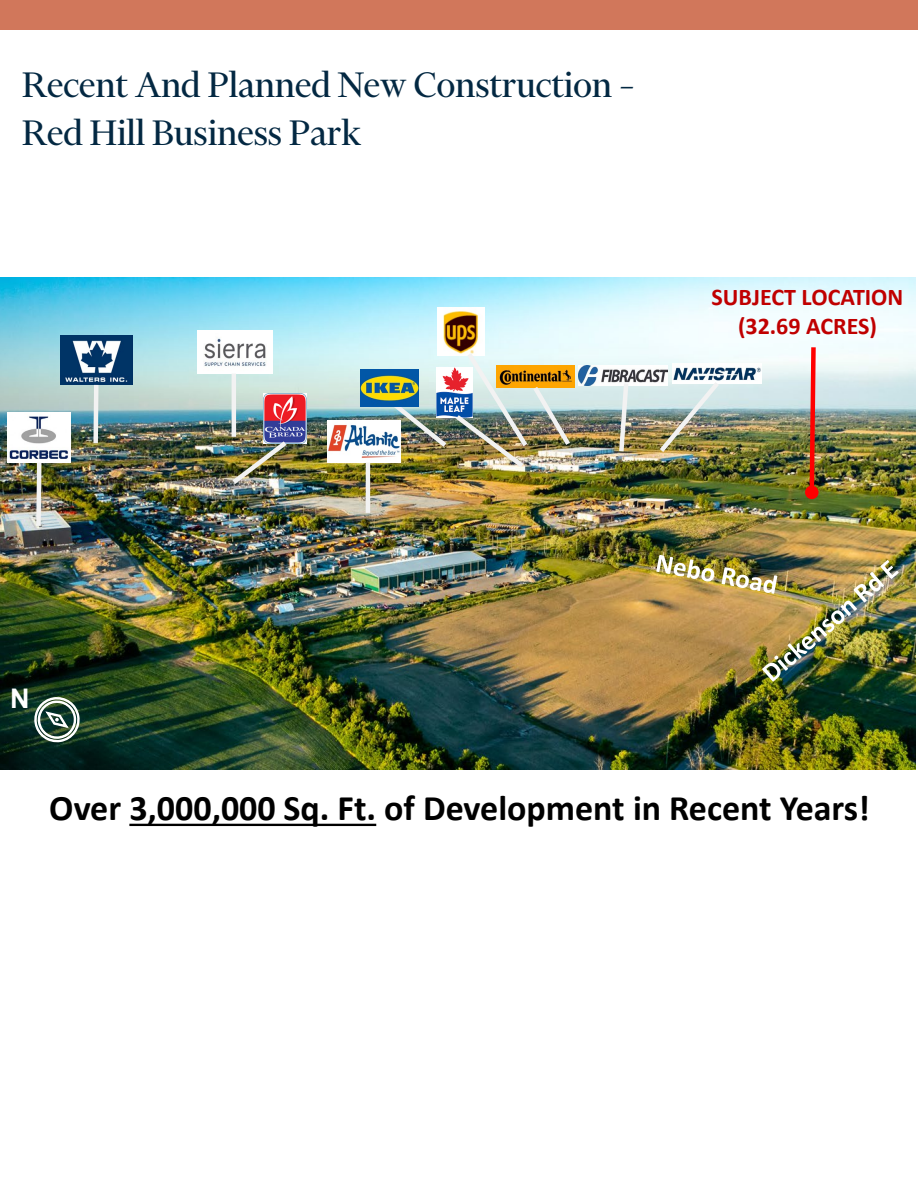
<style>
.page{position:relative;width:918px;height:1188px;background:#fff}
.page>*{position:absolute;margin:0;border:0;box-sizing:border-box;transform-origin:0 0}
.t1{font:40.5px/48.6px "Financier Display";color:#032842}
.t2{font:700 36px "Calibri";color:#000}
.t3{font:700 27px "Arial";color:#fff}
.t4{font:700 24px/28.8px "Calibri";color:#c00000;text-align:center}
</style>
<div class="page">
<div style="left:0;top:0;width:918px;height:29px;background:#d1775b"></div>
<img style="left:0;top:277px;width:915px;height:493px">
<img style="left:673px;top:363px;width:89px;height:20px">
<img style="left:579px;top:366px;width:89px;height:20px">
<img style="left:328px;top:420px;width:58px;height:43px">
<img style="left:264px;top:393px;width:43px;height:50px">
<img style="left:197px;top:331px;width:75px;height:43px">
<img style="left:8px;top:413px;width:63px;height:50px">
<img style="left:60px;top:335px;width:72px;height:50px">
<img style="left:655px;top:377px;width:69px;height:80px">
<svg style="left:617px;top:379px;width:14px;height:77px"></svg>
<hr style="left:366px;top:463px;width:4px;height:50px;background:#f2f2f2">
<svg style="left:34px;top:458px;width:10px;height:72px"></svg>
<svg style="left:91px;top:380px;width:10px;height:68px"></svg>
<img style="left:228px;top:437px;width:63px;height:51px">
<hr style="left:232px;top:374px;width:4px;height:63px;background:#f2f2f2">
<img style="left:807px;top:343px;width:11px;height:145px">
<div style="left:805px;top:486px;width:14px;height:13px;background:#f00;border-radius:50%"></div>
<img style="left:360px;top:370px;width:26px;height:36px">
<img style="left:656px;top:555px;width:243px;height:127px">
<img style="left:438px;top:308px;width:47px;height:40px">
<img style="left:386px;top:348px;width:188px;height:124px">
<svg style="left:129px;top:824px;width:247px;height:2px"></svg>
<svg style="left:30px;top:693px;width:54px;height:53px"></svg>
<h2 class="t1" style="left:22px;top:60px;width:614px">Recent And Planned New Construction –<br>Red Hill Business Park</h2>
<p class="t4" style="left:712px;top:283px;width:193px">SUBJECT LOCATION (32.69 ACRES)</p>
<p class="t3" style="left:10px;top:679px;width:21px">N</p>
<p class="t2" style="left:49px;top:782px;width:822px">Over 3,000,000 Sq. Ft. of Development in Recent Years!</p>
</div>
